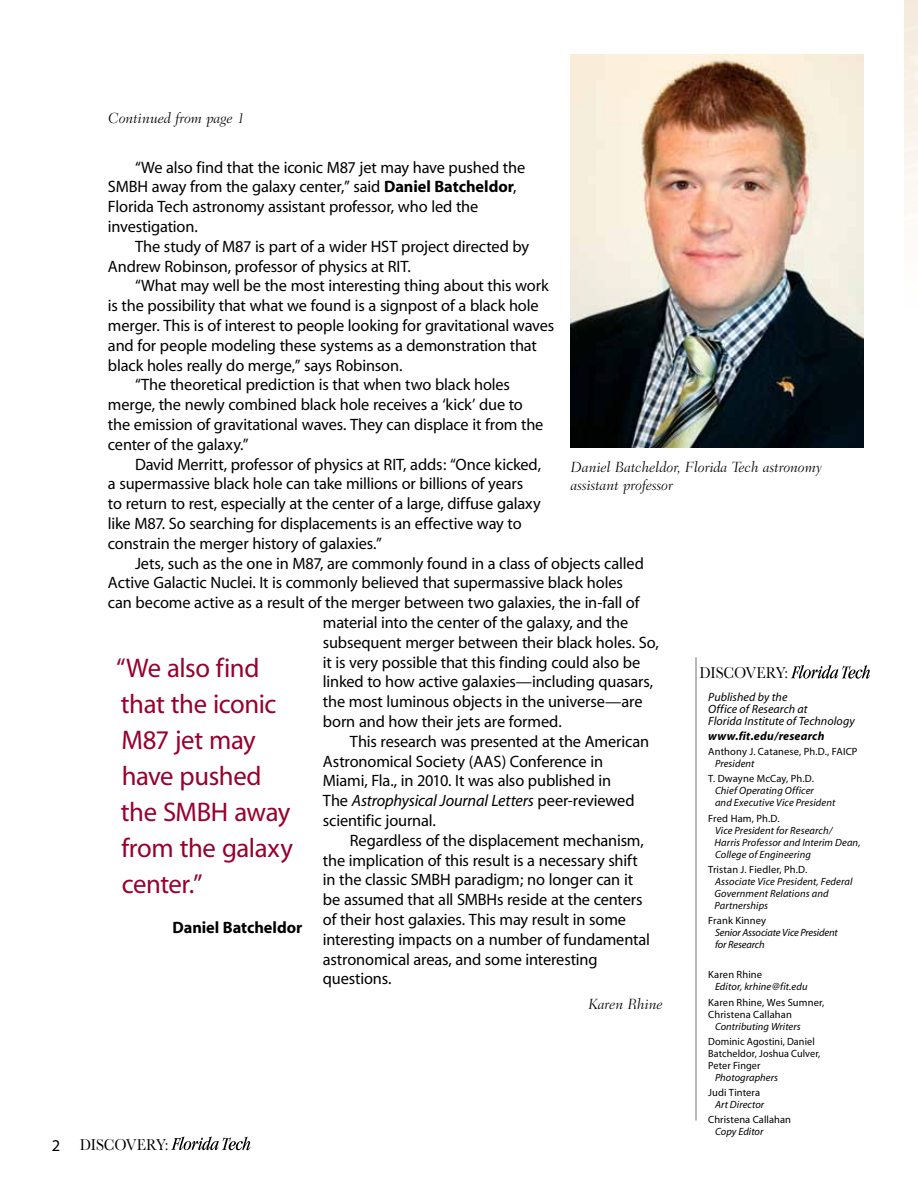
<style>
.page{position:relative;width:918px;height:1188px;background:#fff}
.page>*{position:absolute;margin:0;border:0;box-sizing:border-box;transform-origin:0 0}
.t1{font:27px/36px "Myriad";letter-spacing:-.015em;color:#98002e}
.t2{font:16.5px/19.8px "Myriad";letter-spacing:-.01em;color:#000}
.t3{font:italic 16.5px "Myriad";letter-spacing:-.01em;color:#000}
.t4{font:16.5px "Baskerville";letter-spacing:-.01em;color:#000;scale:.9 1}
.t5{font:700 16.5px "Myriad";letter-spacing:-.005em;color:#000}
.t6{font:italic 300 15px/18px "Fairfield LH";letter-spacing:-.005em;color:#000}
.t7{font:italic 12px/12px "Myriad";letter-spacing:.005em;color:#000}
.t8{font:italic 700 12px "Myriad";letter-spacing:.015em;color:#000}
.t9{font:italic 10.5px/12px "Myriad";letter-spacing:.005em;color:#000}
.t10{font:10.5px/12px "Myriad";letter-spacing:.01em;color:#000}
.t11{font:italic 10.5px/12px "Myriad";letter-spacing:-.015em;color:#000}
.s1{font-weight:700}
.s2{font-style:normal}
.s3{font-family:"Myriad"}
</style>
<div class="page">
<svg style="left:171px;top:1137px;width:79px;height:13px"></svg>
<svg style="left:791px;top:665px;width:79px;height:14px"></svg>
<hr style="left:695px;top:657px;width:2px;height:464px;background:#7e8083">
<img style="left:571px;top:55px;width:292px;height:392px">
<p class="t6" style="left:108px;top:109px;width:138px">Continued from page 1</p>
<p class="t2" style="left:108px;top:158px;width:419px;text-indent:27px">“We also find that the iconic M87 jet may have pushed the SMBH away from the galaxy center,” said <span class="s1">Daniel Batcheldor</span>, Florida Tech astronomy assistant professor, who led the investigation.</p>
<p class="t2" style="left:108px;top:237px;width:423px;text-indent:27px">The study of M87 is part of a wider HST project directed by<br>Andrew Robinson, professor of physics at RIT.</p>
<p class="t2" style="left:135px;top:277px;width:415px">“What may well be the most interesting thing about this work</p>
<p class="t2" style="left:108px;top:297px;width:432px">is the possibility that what we found is a signpost of a black hole</p>
<p class="t2" style="left:108px;top:316px;width:448px">merger. This is of interest to people looking for gravitational waves</p>
<p class="t2" style="left:108px;top:336px;width:430px">and for people modeling these systems as a demonstration that</p>
<p class="t2" style="left:108px;top:356px;width:296px">black holes really do merge,” says Robinson.</p>
<p class="t2" style="left:135px;top:376px;width:377px">“The theoretical prediction is that when two black holes</p>
<p class="t2" style="left:108px;top:396px;width:416px">merge, the newly combined black hole receives a ‘kick’ due to</p>
<p class="t2" style="left:108px;top:415px;width:437px">the emission of gravitational waves. They can displace it from the</p>
<p class="t2" style="left:108px;top:435px;width:142px">center of the galaxy.”</p>
<p class="t2" style="left:135px;top:455px;width:408px">David Merritt, professor of physics at RIT, adds: “Once kicked,</p>
<p class="t2" style="left:108px;top:475px;width:417px">a supermassive black hole can take millions or billions of years</p>
<p class="t2" style="left:108px;top:495px;width:434px">to return to rest, especially at the center of a large, diffuse galaxy</p>
<p class="t2" style="left:108px;top:514px;width:415px">like M87. So searching for displacements is an effective way to</p>
<p class="t2" style="left:108px;top:534px;width:275px">constrain the merger history of galaxies.”</p>
<p class="t2" style="left:135px;top:554px;width:510px">Jets, such as the one in M87, are commonly found in a class of objects called</p>
<p class="t2" style="left:108px;top:574px;width:516px">Active Galactic Nuclei. It is commonly believed that supermassive black holes</p>
<p class="t2" style="left:108px;top:594px;width:533px">can become active as a result of the merger between two galaxies, the in-fall of</p>
<p class="t2" style="left:323px;top:613px;width:307px">material into the center of the galaxy, and the</p>
<p class="t2" style="left:323px;top:633px;width:337px">subsequent merger between their black holes. So,</p>
<p class="t2" style="left:323px;top:653px;width:319px">it is very possible that this finding could also be</p>
<p class="t2" style="left:323px;top:673px;width:332px">linked to how active galaxies—including quasars,</p>
<p class="t2" style="left:323px;top:693px;width:321px">the most luminous objects in the universe—are</p>
<p class="t2" style="left:323px;top:712px;width:240px">born and how their jets are formed.</p>
<p class="t2" style="left:350px;top:732px;width:301px">This research was presented at the American</p>
<p class="t2" style="left:323px;top:752px;width:282px">Astronomical Society (AAS) Conference in</p>
<p class="t2" style="left:323px;top:772px;width:290px">Miami, Fla., in 2010. It was also published in</p>
<p class="t3" style="left:323px;top:793px;width:313px"><span class="s2">The</span> Astrophysical Journal Letters <span class="s2">peer-reviewed</span></p>
<p class="t2" style="left:323px;top:811px;width:115px">scientific journal.</p>
<p class="t2" style="left:350px;top:831px;width:295px">Regardless of the displacement mechanism,</p>
<p class="t2" style="left:323px;top:851px;width:316px">the implication of this result is a necessary shift</p>
<p class="t2" style="left:323px;top:871px;width:312px">in the classic SMBH paradigm; no longer can it</p>
<p class="t2" style="left:323px;top:891px;width:321px">be assumed that all SMBHs reside at the centers</p>
<p class="t2" style="left:323px;top:910px;width:305px">of their host galaxies. This may result in some</p>
<p class="t2" style="left:323px;top:930px;width:329px">interesting impacts on a number of fundamental</p>
<p class="t2" style="left:323px;top:950px;width:276px">astronomical areas, and some interesting</p>
<p class="t2" style="left:323px;top:970px;width:70px">questions.</p>
<p class="t6" style="left:588px;top:995px;width:76px">Karen Rhine</p>
<p class="t6" style="left:571px;top:458px;width:252px">Daniel Batcheldor, Florida Tech astronomy assistant professor</p>
<h1 class="t1" style="left:116px;top:651px;width:178px">“We also find that the iconic<br>M87 jet may have pushed the SMBH away from the galaxy center.”</h1>
<p class="t5" style="left:173px;top:919px;width:131px">Daniel Batcheldor</p>
<p class="t4" style="left:700px;top:663px;width:100px">DISCOVERY:</p>
<p class="t7" style="left:708px;top:691px;width:148px">Published by the<br>Office of Research at<br>Florida Institute of Technology</p>
<p class="t8" style="left:708px;top:730px;width:118px">www.fit.edu/research</p>
<p class="t10" style="left:708px;top:746px;width:151px">Anthony J. Catanese, Ph.D., FAICP</p>
<p class="t9" style="left:715px;top:758px;width:41px">President</p>
<p class="t10" style="left:708px;top:773px;width:107px">T. Dwayne McCay, Ph.D.</p>
<p class="t9" style="left:715px;top:785px;width:122px">Chief Operating Officer<br>and Executive Vice President</p>
<p class="t10" style="left:708px;top:812px;width:73px">Fred Ham, Ph.D.</p>
<p class="t9" style="left:715px;top:824px;width:147px">Vice President for Research/<br>Harris Professor and Interim Dean,<br>College of Engineering</p>
<p class="t10" style="left:708px;top:864px;width:101px">Tristan J. Fiedler, Ph.D.</p>
<p class="t9" style="left:715px;top:876px;width:139px">Associate Vice President, Federal<br>Government Relations and<br>Partnerships</p>
<p class="t10" style="left:708px;top:915px;width:59px">Frank Kinney</p>
<p class="t11" style="left:715px;top:927px;width:124px">Senior Associate Vice President for Research</p>
<p class="t10" style="left:708px;top:969px;width:55px">Karen Rhine</p>
<p class="t9" style="left:715px;top:981px;width:94px">Editor, krhine@fit.edu</p>
<p class="t10" style="left:708px;top:997px;width:118px">Karen Rhine, Wes Sumner,<br>Christena Callahan</p>
<p class="t9" style="left:715px;top:1021px;width:87px">Contributing Writers</p>
<p class="t10" style="left:708px;top:1036px;width:114px">Dominic Agostini, Daniel<br>Batcheldor, Joshua Culver,<br>Peter Finger</p>
<p class="t9" style="left:715px;top:1072px;width:65px">Photographers</p>
<p class="t10" style="left:708px;top:1087px;width:53px">Judi Tintera</p>
<p class="t9" style="left:715px;top:1099px;width:51px">Art Director</p>
<p class="t10" style="left:708px;top:1114px;width:84px">Christena Callahan</p>
<p class="t9" style="left:715px;top:1126px;width:50px">Copy Editor</p>
<p class="t4" style="left:52px;top:1135px;width:131px"><span class="s3">2</span> DISCOVERY:</p>
</div>
